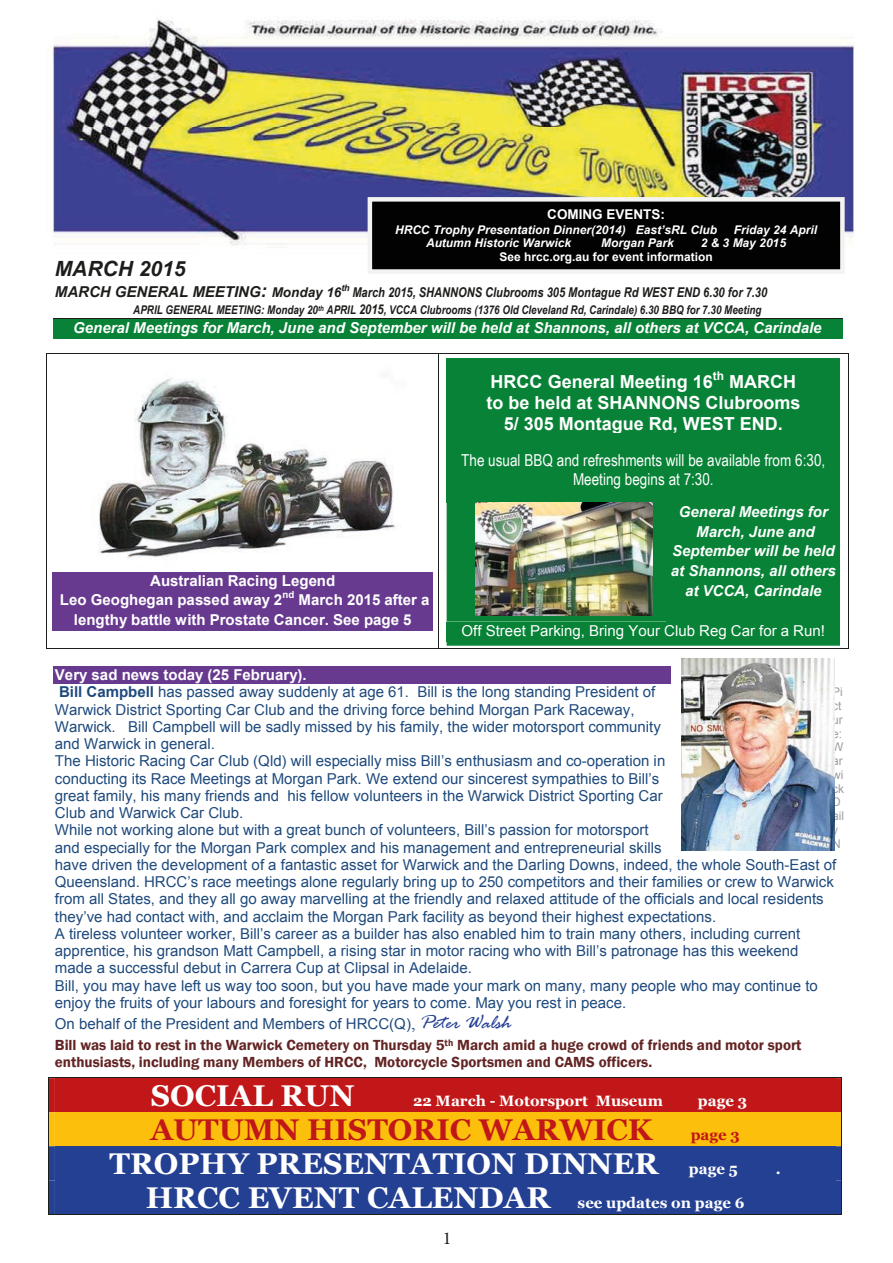
<style>
.page{position:relative;width:893px;height:1263px;background:#fff}
.page>*{position:absolute;margin:0;border:0;box-sizing:border-box;transform-origin:0 0}
.t1{font:700 30px "Georgia";color:#fff}
.t2{font:700 30px "Georgia";color:#c11718}
.t3{font:italic 700 21px "Arial";color:#1d1d1b}
.t4{font:700 18px "Arial";color:#fff}
.t5{font:18px "Minion Pro";color:#1d1d1b}
.t6{font:16.5px/19px "Arial Narrow";color:#fff;text-align:center}
.t7{font:15px/17.2px "Arial";color:#1f4a7d}
.t8{font:italic 700 15px/19.8px "Arial";color:#fff;text-align:center}
.t9{font:600 15px/17px "Franklin Gothic";color:#632424}
.t10{font:700 15px/19.8px "Arial";color:#fff}
.t11{font:15px "Arial";color:#fff}
.t12{font:700 15px "Georgia";color:#fff}
.t13{font:italic 700 15px "Arial";color:#1d1d1b}
.t14{font:700 15px "Georgia";color:#c11718}
.t15{font:italic 700 13.5px "Arial Narrow";color:#1d1d1b}
.t16{font:700 13.5px "Arial";color:#fff}
.t17{font:italic 700 12px "Arial Narrow";color:#1d1d1b}
.t18{font:italic 700 12px "Arial";color:#fff}
.t19{font:700 12px "Arial";color:#fff}
.t20{font:12px/13.8px "Arial";color:#9d9d9d}
.t21{font:700 9.75px "Arial";color:#fff}
.t22{font:italic 700 9px "Arial";color:#1d1d1b}
.s1{font-size:18px}
.s2{font-size:13.5px}
.s3{font-weight:700;color:#fff}
.s4{font-weight:700}
.s5{font-family:"Times New Roman";font-size:18px}
.s6{font-family:"Rage";font-style:italic;font-size:21px;color:#244093}
.s7{font-size:15px}
</style>
<div class="page">
<img style="left:52px;top:19px;width:803px;height:229px">
<img style="left:682px;top:658px;width:152px;height:192px">
<img style="left:98px;top:378px;width:298px;height:181px">
<hr style="left:53px;top:318px;width:789px;height:1px;background:#1d1d1b">
<div style="left:53px;top:319px;width:789px;height:20px;background:#078236"></div>
<div style="left:53px;top:572px;width:380px;height:19px;background:#683a8f"></div>
<div style="left:53px;top:591px;width:380px;height:20px;background:#683a8f"></div>
<div style="left:53px;top:611px;width:380px;height:20px;background:#683a8f"></div>
<div style="left:447px;top:358px;width:393px;height:14px;background:#078236"></div>
<div style="left:447px;top:372px;width:393px;height:20px;background:#078236"></div>
<div style="left:447px;top:392px;width:393px;height:21px;background:#078236"></div>
<div style="left:447px;top:413px;width:393px;height:21px;background:#078236"></div>
<div style="left:447px;top:434px;width:393px;height:17px;background:#078236"></div>
<div style="left:447px;top:451px;width:393px;height:19px;background:#078236"></div>
<div style="left:447px;top:470px;width:393px;height:19px;background:#078236"></div>
<div style="left:447px;top:489px;width:393px;height:14px;background:#078236"></div>
<svg style="left:447px;top:503px;width:393px;height:143px;background:#12843d"></svg>
<div style="left:667px;top:503px;width:173px;height:19px;background:#078236"></div>
<div style="left:667px;top:522px;width:173px;height:20px;background:#078236"></div>
<div style="left:667px;top:542px;width:173px;height:20px;background:#078236"></div>
<div style="left:667px;top:562px;width:173px;height:20px;background:#078236"></div>
<div style="left:667px;top:582px;width:173px;height:20px;background:#078236"></div>
<div style="left:667px;top:602px;width:173px;height:20px;background:#078236"></div>
<div style="left:447px;top:622px;width:393px;height:19px;background:#078236"></div>
<hr style="left:46px;top:353px;width:802px;height:1px;background:#1d1d1b">
<hr style="left:46px;top:353px;width:1px;height:296px;background:#1d1d1b">
<hr style="left:46px;top:648px;width:392px;height:1px;background:#1d1d1b">
<hr style="left:438px;top:353px;width:1px;height:296px;background:#1d1d1b">
<hr style="left:439px;top:648px;width:409px;height:1px;background:#1d1d1b">
<hr style="left:848px;top:353px;width:1px;height:296px;background:#1d1d1b">
<div style="left:53px;top:666px;width:617px;height:17px;background:#683a8f"></div>
<svg style="left:48px;top:1077px;width:794px;height:138px;background:#7f5451"></svg>
<div style="left:370px;top:199px;width:472px;height:73px;background:#020203"></div>
<div style="left:368px;top:197px;width:477px;height:77px;border:4px solid #f3f3f2"></div>
<img style="left:476px;top:503px;width:176px;height:112px">
<p class="t16" style="left:547px;top:206px;width:119px">COMING EVENTS:</p>
<p class="t18" style="left:395px;top:221px;width:324px">HRCC Trophy Presentation Dinner(2014) East’sRL Club</p>
<p class="t18" style="left:734px;top:221px;width:85px">Friday 24 April</p>
<p class="t18" style="left:426px;top:235px;width:147px">Autumn Historic Warwick</p>
<p class="t18" style="left:601px;top:235px;width:74px">Morgan Park</p>
<p class="t18" style="left:701px;top:235px;width:87px">2 &amp; 3 May 2015</p>
<p class="t19" style="left:499px;top:249px;width:215px">See hrcc.org.au for event information</p>
<h2 class="t3" style="left:55px;top:255px;width:132px">MARCH 2015</h2>
<p class="t13" style="left:55px;top:282px;width:288px">MARCH GENERAL MEETING<span class="s1">:</span> <span class="s2">Monday 16</span></p>
<p class="t22" style="left:341px;top:281px;width:10px">th</p>
<p class="t15" style="left:352px;top:282px;width:416px">March 2015, SHANNONS Clubrooms 305 Montague Rd WEST END 6.30 for 7.30</p>
<p class="t17" style="left:133px;top:301px;width:630px">APRIL GENERAL MEETING: Monday 20<sup>th</sup> APRIL <span class="s2">2015</span>, VCCA Clubrooms (1376 Old Cleveland Rd, Carindale) 6.30 BBQ for 7.30 Meeting</p>
<p class="t8" style="left:73px;top:318px;width:750px">General Meetings for March, June and September will be held at Shannons, all others at VCCA, Carindale</p>
<p class="t4" style="left:491px;top:370px;width:224px">HRCC General Meeting 16</p>
<p class="t19" style="left:713px;top:368px;width:13px">th</p>
<p class="t4" style="left:729px;top:370px;width:69px">MARCH</p>
<p class="t4" style="left:486px;top:391px;width:316px">to be held at SHANNONS Clubrooms</p>
<p class="t4" style="left:504px;top:412px;width:281px">5/ 305 Montague Rd, WEST END.</p>
<p class="t6" style="left:461px;top:450px;width:365px">The usual BBQ and refreshments will be available from 6:30,<br>Meeting begins at 7:30.</p>
<p class="t8" style="left:671px;top:502px;width:167px">General Meetings for<br>March, June and<br>September will be held at Shannons, all others at VCCA, Carindale</p>
<p class="t11" style="left:462px;top:620px;width:365px">Off Street Parking, Bring Your Club Reg Car for a Run!</p>
<p class="t7" style="left:55px;top:666px;width:783px"><span class="s3">Very sad news today (25 February).<br></span><span class="s4">Bill Campbell</span> has passed away suddenly at age 61. Bill is the long standing President of<br>Warwick District Sporting Car Club and the driving force behind Morgan Park Raceway,<br>Warwick. Bill Campbell will be sadly missed by his family, the wider motorsport community<br>and Warwick in general.<br>The Historic Racing Car Club (Qld) will especially miss Bill’s enthusiasm and co-operation in<br>conducting its Race Meetings at Morgan Park. We extend our sincerest sympathies to Bill’s<br>great family, his many friends and his fellow volunteers in the Warwick District Sporting Car<br>Club and Warwick Car Club.<br>While not working alone but with a great bunch of volunteers, Bill’s passion for motorsport<br>and especially for the Morgan Park complex and his management and entrepreneurial skills<br>have driven the development of a fantastic asset for Warwick and the Darling Downs, indeed, the whole South-East of Queensland. HRCC’s race meetings alone regularly bring up to 250 competitors and their families or crew to Warwick from all States, and they all go away marvelling at the friendly and relaxed attitude of the officials and local residents they’ve had contact with, and acclaim the Morgan Park facility as beyond their highest expectations.<br>A tireless volunteer worker, Bill’s career as a builder has also enabled him to train many others, including current apprentice, his grandson Matt Campbell, a rising star in motor racing who with Bill’s patronage has this weekend made a successful debut in Carrera Cup at Clipsal in Adelaide.<br>Bill, you may have left us way too soon, but you have made your mark on many, many people who may continue to enjoy the fruits of your labours and foresight for years to come. May you rest in peace.</p>
<p class="t7" style="left:55px;top:1015px;width:458px">On behalf of the President and Members of HRCC(Q)<span class="s5">,</span> <span class="s6">Peter Walsh</span></p>
<p class="t9" style="left:55px;top:1037px;width:748px">Bill was laid to rest in the Warwick Cemetery on Thursday 5<sup>th</sup> March amid a huge crowd of friends and motor sport enthusiasts, including many Members of HRCC, Motorcycle Sportsmen and CAMS officers.</p>
<h1 class="t1" style="left:151px;top:1076px;width:205px">SOCIAL RUN</h1>
<p class="t12" style="left:413px;top:1091px;width:251px">22 March - Motorsport Museum</p>
<p class="t12" style="left:698px;top:1091px;width:51px">page 3</p>
<h1 class="t2" style="left:150px;top:1110px;width:503px">AUTUMN HISTORIC WARWICK</h1>
<p class="t10" style="left:60px;top:571px;width:277px;text-indent:90px">Australian Racing Legend<br>Leo Geoghegan passed away 2</p>
<p class="t21" style="left:282px;top:588px;width:13px">nd</p>
<p class="t10" style="left:74px;top:591px;width:357px;text-indent:225px">March 2015 after a lengthy battle with Prostate Cancer. See page 5</p>
<p class="t20" style="left:832px;top:685px;width:14px">Pi ct ur e:<br>W ar wi ck<br>D ail y<br>N</p>
<p class="t14" style="left:691px;top:1125px;width:51px">page 3</p>
<h1 class="t1" style="left:110px;top:1144px;width:630px">TROPHY PRESENTATION DINNER <span class="s7">page 5</span></h1>
<p class="t12" style="left:776px;top:1159px;width:6px">.</p>
<h1 class="t1" style="left:146px;top:1178px;width:600px">HRCC EVENT CALENDAR <span class="s7">see updates on page 6</span></h1>
<p class="t5" style="left:443px;top:1226px;width:10px">1</p>
</div>
